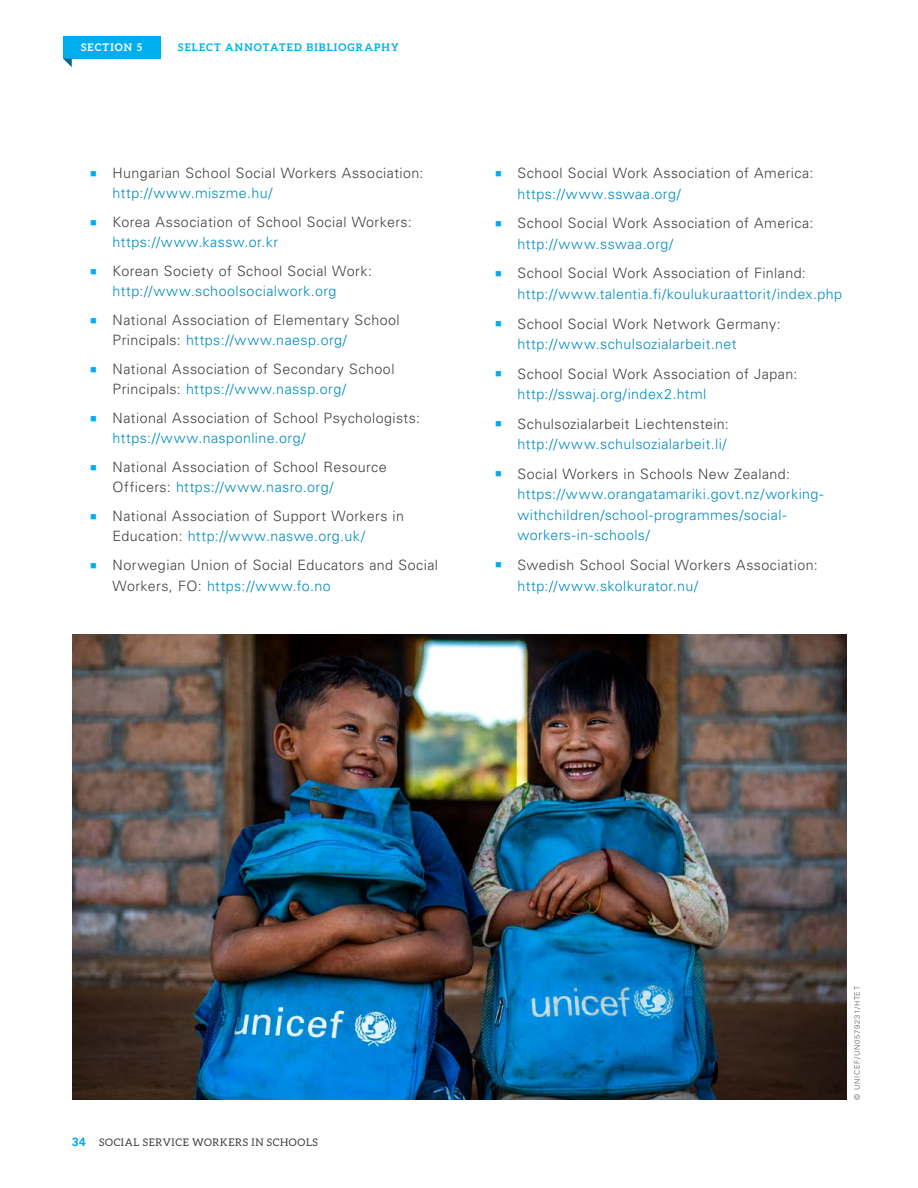
<style>
.page{position:relative;width:918px;height:1188px;background:#fff}
.page>*{position:absolute;margin:0;border:0;box-sizing:border-box;transform-origin:0 0}
.t1{font:300 14.25px/20px "Univers LT Pro 45";letter-spacing:.03em;color:#414042}
.t2{font:300 14.25px/20.5px "Univers LT Pro 45";letter-spacing:.03em;color:#008bbf}
.t3{font:10.5px "Aleo";letter-spacing:.06em;color:#414042}
.t4{font:700 10.5px "Aleo";letter-spacing:.11em;color:#00aeef}
.t5{font:700 10.5px "Aleo";letter-spacing:.11em;color:#fff}
.Photo_Credit{font:300 7.5px "Univers LT Pro 45";letter-spacing:.1em;color:#58595b}
.s1{color:#00aeef}
.s2{color:#008bbf}
.s3{color:#414042}
.s4{font-family:"Univers LT Pro 65";font-weight:700;font-size:12px;color:#00aeef}
</style>
<div class="page">
<div style="left:63px;top:36px;width:97px;height:22px;background:#00aeef"></div>
<svg style="left:63px;top:58px;width:9px;height:9px"></svg>
<img style="left:72px;top:634px;width:774px;height:466px">
<p class="t5" style="left:81px;top:42px;width:63px">SECTION 5</p>
<p class="t4" style="left:178px;top:42px;width:222px">SELECT ANNOTATED BIBLIOGRAPHY</p>
<p class="t1" style="left:112px;top:163px;width:313px;text-indent:-22px"><span class="s1">■</span> Hungarian School Social Workers Association: <span class="s2">http://www.miszme.hu/</span></p>
<p class="t1" style="left:112px;top:212px;width:301px;text-indent:-22px"><span class="s1">■</span> Korea Association of School Social Workers: <span class="s2">https://www.kassw.or.kr</span></p>
<p class="t1" style="left:112px;top:261px;width:261px;text-indent:-22px"><span class="s1">■</span> Korean Society of School Social Work: <span class="s2">http://www.schoolsocialwork.org</span></p>
<p class="t1" style="left:112px;top:310px;width:289px;text-indent:-22px"><span class="s1">■</span> National Association of Elementary School<br>Principals: <span class="s2">https://www.naesp.org/</span></p>
<p class="t1" style="left:112px;top:359px;width:284px;text-indent:-22px"><span class="s1">■</span> National Association of Secondary School<br>Principals: <span class="s2">https://www.nassp.org/</span></p>
<p class="t1" style="left:112px;top:408px;width:309px;text-indent:-22px"><span class="s1">■</span> National Association of School Psychologists: <span class="s2">https://www.nasponline.org/</span></p>
<p class="t1" style="left:112px;top:457px;width:276px;text-indent:-22px"><span class="s1">■</span> National Association of School Resource<br>Officers: <span class="s2">https://www.nasro.org/</span></p>
<p class="t1" style="left:112px;top:506px;width:293px;text-indent:-22px"><span class="s1">■</span> National Association of Support Workers in<br>Education: <span class="s2">http://www.naswe.org.uk/</span></p>
<p class="t1" style="left:112px;top:555px;width:327px;text-indent:-22px"><span class="s1">■</span> Norwegian Union of Social Educators and Social<br>Workers, FO: <span class="s2">https://www.fo.no</span></p>
<p class="t1" style="left:518px;top:163px;width:298px;line-height:20.5px;text-indent:-22px"><span class="s1">■</span> School Social Work Association of America: <span class="s2">https://www.sswaa.org/</span></p>
<p class="t1" style="left:518px;top:213px;width:298px;line-height:20.5px;text-indent:-22px"><span class="s1">■</span> School Social Work Association of America: <span class="s2">http://www.sswaa.org/</span></p>
<p class="t2" style="left:518px;top:263px;width:326px;text-indent:-22px"><span class="s1">■</span> <span class="s3">School Social Work Association of Finland: </span>http://www.talentia.fi/koulukuraattorit/index.php</p>
<p class="t2" style="left:518px;top:313px;width:265px;text-indent:-22px"><span class="s1">■</span> <span class="s3">School Social Work Network Germany: </span>http://www.schulsozialarbeit.net</p>
<p class="t1" style="left:518px;top:363px;width:281px;line-height:20.5px;text-indent:-22px"><span class="s1">■</span> School Social Work Association of Japan: <span class="s2">http://sswaj.org/index2.html</span></p>
<p class="t2" style="left:495px;top:413px;width:235px;text-align:right"><span class="s1">■</span> <span class="s3">Schulsozialarbeit Liechtenstein: </span>http://www.schulsozialarbeit.li/</p>
<p class="t2" style="left:518px;top:463px;width:308px;text-indent:-22px"><span class="s1">■</span> <span class="s3">Social Workers in Schools New Zealand: </span>https://www.orangatamariki.govt.nz/working&shy;withchildren/school-programmes/social&shy;workers-in-schools/</p>
<p class="t1" style="left:518px;top:555px;width:302px;line-height:20.5px;text-indent:-22px"><span class="s1">■</span> Swedish School Social Workers Association: <span class="s2">http://www.skolkurator.nu/</span></p>
<p class="t3" style="left:72px;top:1136px;width:247px"><span class="s4">34</span> SOCIAL SERVICE WORKERS IN SCHOOLS</p>
<p class="Photo_Credit" style="left:853px;top:1100px;width:115px;rotate:-90deg">© UNICEF/UN0579231/HTET</p>
</div>
